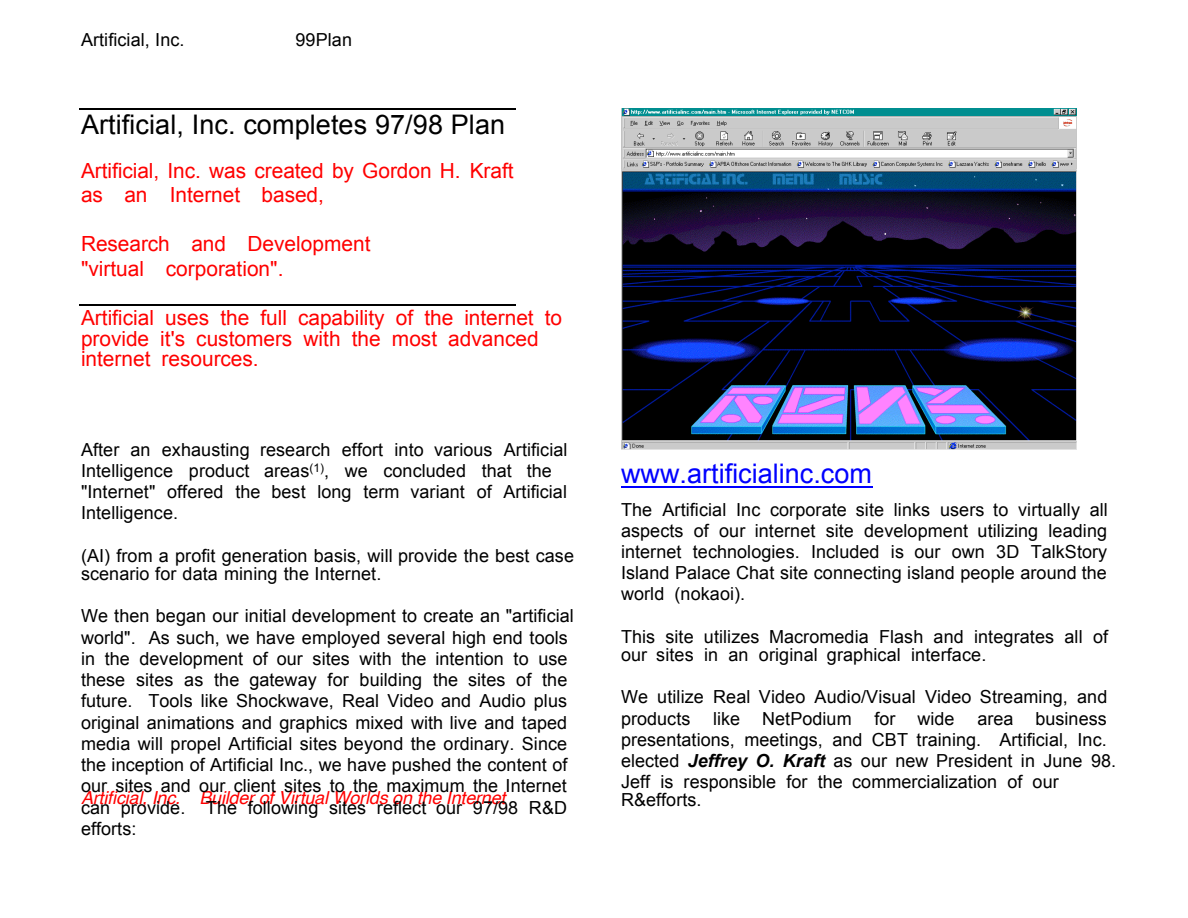
<style>
.page{position:relative;width:1188px;height:918px;background:#fff}
.page>*{position:absolute;margin:0;border:0;box-sizing:border-box;transform-origin:0 0}
.t1{font:27px "Arial";letter-spacing:.005em;color:#000}
.t2{font:27px "Arial";color:#00f}
.t3{font:20.85px/24.5px "Arial";color:#f00}
.t4{font:18px/21.3px "Arial";letter-spacing:.005em;color:#000}
.t5{font:italic 18px "Helvetica";letter-spacing:-.01em;color:#f00}
.s1{font-weight:700;font-style:italic}
</style>
<div class="page">
<hr style="left:621px;top:486px;width:251px;height:2px;background:#00f">
<hr style="left:79px;top:108px;width:436px;height:1px;background:#000">
<hr style="left:79px;top:305px;width:436px;height:1px;background:#000">
<img style="left:621px;top:108px;width:455px;height:342px">
<p class="t4" style="left:81px;top:30px;width:105px">Artificial, Inc.</p>
<p class="t4" style="left:296px;top:30px;width:58px">99Plan</p>
<h1 class="t1" style="left:81px;top:115px;width:426px">Artificial, Inc. completes 97/98 Plan</h1>
<p class="t3" style="left:81px;top:160px;width:434px">Artificial, Inc. was created by Gordon H. Kraft as an Internet based,</p>
<p class="t3" style="left:81px;top:234px;width:291px">Research and Development "virtual corporation".</p>
<p class="t3" style="left:81px;top:309px;width:483px;line-height:20.9px">Artificial uses the full capability of the internet to provide it's customers with the most advanced internet resources.</p>
<p class="t4" style="left:81px;top:440px;width:488px">After an exhausting research effort into various Artificial Intelligence product areas<sup>(1)</sup>, we concluded that the "Internet" offered the best long term variant of Artificial Intelligence.</p>
<p class="t4" style="left:81px;top:548px;width:495px;line-height:18px">(AI) from a profit generation basis, will provide the best case scenario for data mining the Internet.</p>
<p class="t4" style="left:81px;top:607px;width:494px">We then began our initial development to create an "artificial world". As such, we have employed several high end tools in the development of our sites with the intention to use these sites as the gateway for building the sites of the future. Tools like Shockwave, Real Video and Audio plus original animations and graphics mixed with live and taped media will propel Artificial sites beyond the ordinary. Since the inception of Artificial Inc., we have pushed the content of our sites and our client sites to the maximum the Internet can provide. The following sites reflect our 97/98 R&amp;D efforts:</p>
<p class="t5" style="left:81px;top:790px;width:426px">Artificial, Inc. Builder of Virtual Worlds on the Internet</p>
<h1 class="t2" style="left:621px;top:464px;width:253px">www.artificialinc.com</h1>
<p class="t4" style="left:621px;top:500px;width:488px;text-align:justify">The Artificial Inc corporate site links users to virtually all aspects of our internet site development utilizing leading internet technologies. Included is our own 3D TalkStory Island Palace Chat site connecting island people around the world (nokaoi).</p>
<p class="t4" style="left:621px;top:629px;width:489px;line-height:18px">This site utilizes Macromedia Flash and integrates all of our sites in an original graphical interface.</p>
<p class="t4" style="left:621px;top:688px;width:488px">We utilize Real Video Audio/Visual Video Streaming, and products</p>
<p class="t4" style="left:713px;top:709px;width:140px">like NetPodium</p>
<p class="t4" style="left:874px;top:709px;width:82px">for wide</p>
<p class="t4" style="left:621px;top:709px;width:497px;text-indent:356px">area business presentations, meetings, and CBT training. Artificial, Inc. elected <span class="s1">Jeffrey O. Kraft</span> as our new President in June 98.<br>Jeff is responsible for the commercialization of our</p>
<p class="t4" style="left:621px;top:791px;width:82px">R&amp;efforts.</p>
</div>
